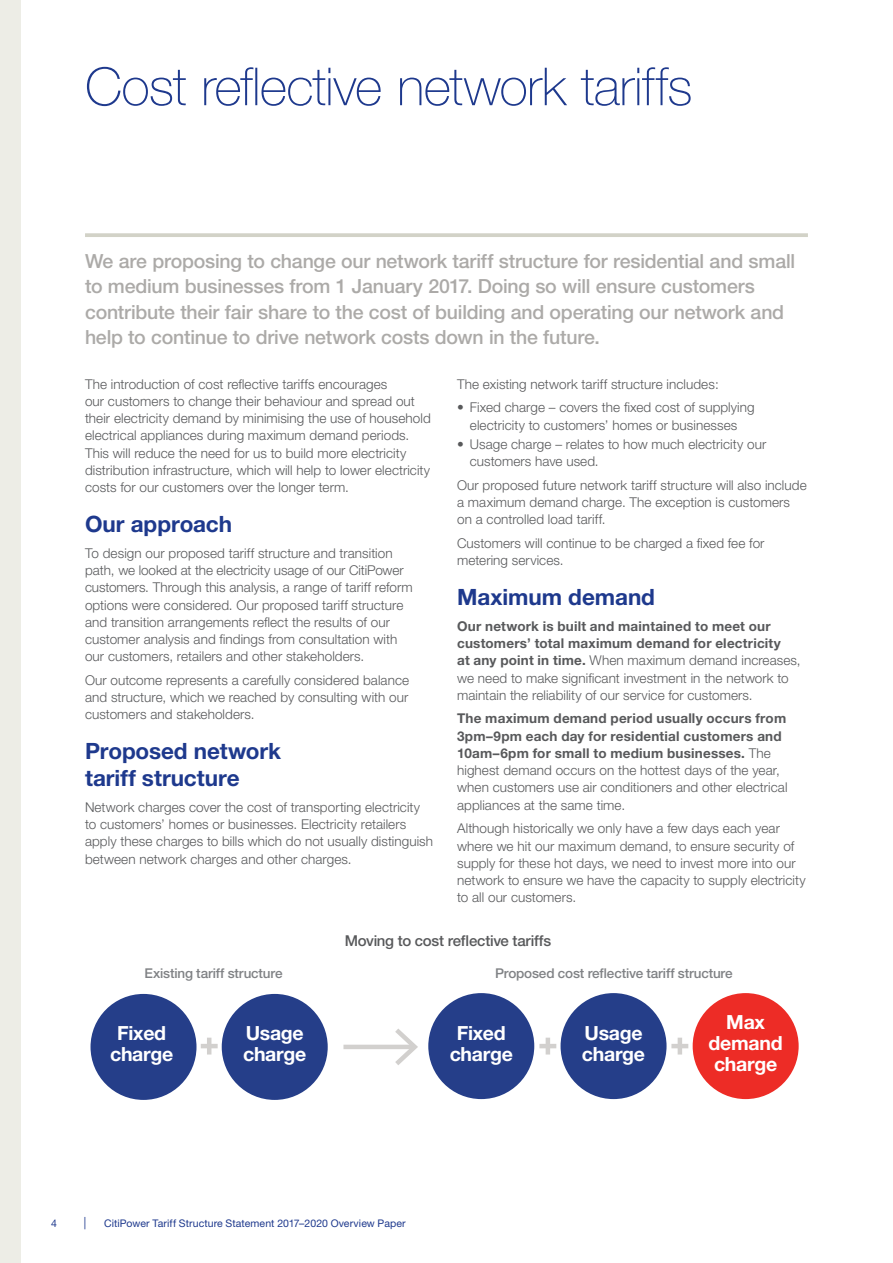
<style>
.page{position:relative;width:893px;height:1263px;background:#fff}
.page>*{position:absolute;margin:0;border:0;box-sizing:border-box;transform-origin:0 0}
.t1{font:100 52.5px "Helvetica Neue";letter-spacing:-.015em;color:#1e398d}
.t2{font:700 22.5px/27px "Helvetica Neue";letter-spacing:-.005em;color:#1e398d}
.t3{font:500 19.5px/25.5px "Helvetica Neue";letter-spacing:-.01em;color:#acaaa8}
.t4{font:700 19.5px/21px "Helvetica Neue";letter-spacing:-.015em;color:#fff;text-align:center}
.t5{font:500 15px "Helvetica Neue";letter-spacing:-.02em;color:#58595b}
.t6{font:300 13.5px/17.2px "Helvetica Neue";letter-spacing:.005em;color:#58595b}
.t7{font:500 13.5px "Helvetica Neue";letter-spacing:-.01em;color:#808285}
.t8{font:10.5px "Helvetica Neue";letter-spacing:.005em;color:#1e398d}
.s1{font-weight:700}
.s2{font-weight:100;font-size:16.5px}
</style>
<div class="page">
<div style="left:0;top:0;width:21px;height:1263px;background:#edede6"></div>
<svg style="left:85px;top:233px;width:723px;height:4px;background:#d5d5cb"></svg>
<div style="left:91px;top:994px;width:105px;height:106px;background:#253e89;border-radius:50%"></div>
<div style="left:222px;top:994px;width:106px;height:106px;background:#253e89;border-radius:50%"></div>
<div style="left:428px;top:993px;width:106px;height:106px;background:#253e89;border-radius:50%"></div>
<div style="left:561px;top:993px;width:105px;height:106px;background:#253e89;border-radius:50%"></div>
<div style="left:693px;top:993px;width:106px;height:106px;background:#ed2c26;border-radius:50%"></div>
<hr style="left:201px;top:1044px;width:17px;height:4px;background:#d2d0ce">
<hr style="left:207px;top:1038px;width:4px;height:16px;background:#d2d0ce">
<hr style="left:539px;top:1044px;width:17px;height:4px;background:#d2d0ce">
<hr style="left:546px;top:1038px;width:4px;height:16px;background:#d2d0ce">
<hr style="left:671px;top:1044px;width:17px;height:4px;background:#d2d0ce">
<hr style="left:678px;top:1038px;width:4px;height:16px;background:#d2d0ce">
<hr style="left:343px;top:1045px;width:70px;height:4px;background:#d2d0ce">
<svg style="left:395px;top:1028px;width:23px;height:37px"></svg>
<h1 class="t1" style="left:85px;top:57px;width:609px">Cost reflective network tariffs</h1>
<p class="t3" style="left:85px;top:248px;width:712px">We are proposing to change our network tariff structure for residential and small to medium businesses from 1 January 2017. Doing so will ensure customers contribute their fair share to the cost of building and operating our network and help to continue to drive network costs down in the future.</p>
<p class="t6" style="left:85px;top:375px;width:347px">The introduction of cost reflective tariffs encourages<br>our customers to change their behaviour and spread out their electricity demand by minimising the use of household electrical appliances during maximum demand periods.<br>This will reduce the need for us to build more electricity distribution infrastructure, which will help to lower electricity costs for our customers over the longer term.</p>
<h2 class="t2" style="left:85px;top:510px;width:149px">Our approach</h2>
<p class="t6" style="left:85px;top:544px;width:329px">To design our proposed tariff structure and transition path, we looked at the electricity usage of our CitiPower customers. Through this analysis, a range of tariff reform options were considered. Our proposed tariff structure and transition arrangements reflect the results of our customer analysis and findings from consultation with our customers, retailers and other stakeholders.</p>
<p class="t6" style="left:85px;top:671px;width:326px;text-align:justify">Our outcome represents a carefully considered balance and structure, which we reached by consulting with our customers and stakeholders.</p>
<h2 class="t2" style="left:85px;top:737px;width:197px">Proposed network tariff structure</h2>
<p class="t6" style="left:85px;top:798px;width:349px">Network charges cover the cost of transporting electricity to customers’ homes or businesses. Electricity retailers apply these charges to bills which do not usually distinguish between network charges and other charges.</p>
<p class="t6" style="left:457px;top:375px;width:263px">The existing network tariff structure includes:</p>
<p class="t6" style="left:457px;top:399px;width:299px;text-align:center">• Fixed charge – covers the fixed cost of supplying electricity to customers’ homes or businesses</p>
<p class="t6" style="left:470px;top:435px;width:298px;text-indent:-13px">• Usage charge – relates to how much electricity our customers have used.</p>
<p class="t6" style="left:457px;top:476px;width:351px">Our proposed future network tariff structure will also include a maximum demand charge. The exception is customers on a controlled load tariff.</p>
<p class="t6" style="left:457px;top:534px;width:309px">Customers will continue to be charged a fixed fee for metering services.</p>
<h2 class="t2" style="left:457px;top:583px;width:199px">Maximum demand</h2>
<p class="t6" style="left:457px;top:617px;width:345px"><span class="s1">Our network is built and maintained to meet our customers’ total maximum demand for electricity<br>at any point in time.</span> When maximum demand increases, we need to make significant investment in the network to maintain the reliability of our service for customers.</p>
<p class="t6" style="left:457px;top:710px;width:332px"><span class="s1">The maximum demand period usually occurs from 3pm–9pm each day for residential customers and 10am–6pm for small to medium businesses.</span> The highest demand occurs on the hottest days of the year, when customers use air conditioners and other electrical appliances at the same time.</p>
<p class="t6" style="left:457px;top:819px;width:350px">Although historically we only have a few days each year where we hit our maximum demand, to ensure security of supply for these hot days, we need to invest more into our network to ensure we have the capacity to supply electricity to all our customers.</p>
<p class="t7" style="left:145px;top:965px;width:140px">Existing tariff structure</p>
<p class="t5" style="left:345px;top:931px;width:208px">Moving to cost reflective tariffs</p>
<p class="t7" style="left:495px;top:965px;width:239px">Proposed cost reflective tariff structure</p>
<h3 class="t4" style="left:110px;top:1022px;width:65px">Fixed charge</h3>
<h3 class="t4" style="left:243px;top:1022px;width:65px;text-align:left">Usage charge</h3>
<h3 class="t4" style="left:450px;top:1022px;width:65px">Fixed charge</h3>
<h3 class="t4" style="left:582px;top:1022px;width:65px;text-align:left">Usage charge</h3>
<h3 class="t4" style="left:709px;top:1011px;width:75px">Max demand charge</h3>
<p class="t8" style="left:51px;top:1217px;width:7px">4</p>
<p class="t8" style="left:83px;top:1217px;width:324px"><span class="s2">|</span> CitiPower Tariff Structure Statement 2017–2020 Overview Paper</p>
</div>
